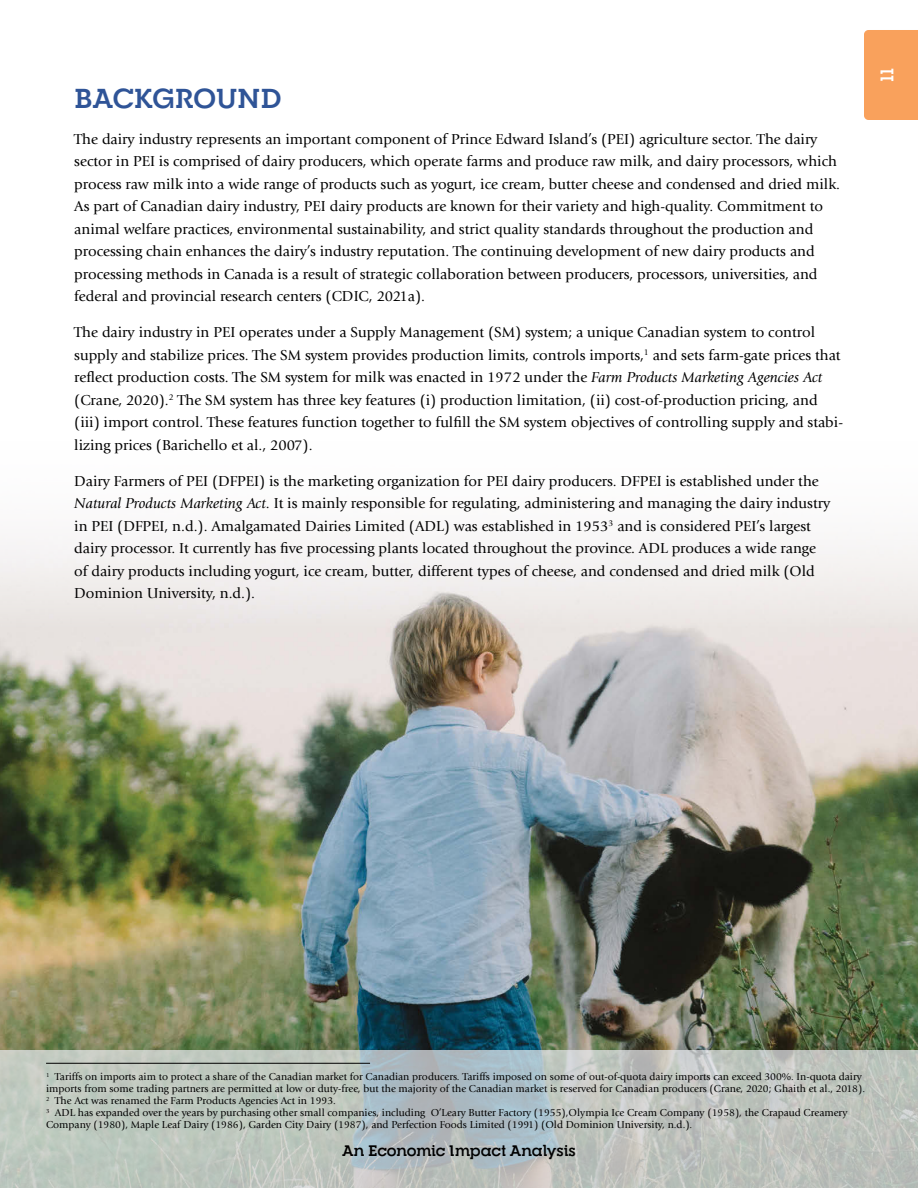
<style>
.page{position:relative;width:918px;height:1188px;background:#fff}
.page>*{position:absolute;margin:0;border:0;box-sizing:border-box;transform-origin:0 0}
.t1{font:700 27px "RNS Camelia";letter-spacing:-.005em;color:#2f5497}
.t2{font:700 18px "RNS Camelia";color:#fff}
.t3{font:15px/22.5px "Giovanni Std";color:#000}
.t4{font:700 15px "RNS Camelia";letter-spacing:-.01em;color:#000}
.t5{font:10.5px/12px "Giovanni Std";color:#000}
.s1{font-style:italic}
</style>
<div class="page">
<img style="left:0;top:539px;width:918px;height:512px">
<svg style="left:0;top:1051px;width:918px;height:137px;background:#bbc3bf"></svg>
<div style="left:864px;top:30px;width:54px;height:90px;background:#f9a15c"></div>
<hr style="left:46px;top:1063px;width:324px;height:1px;background:#000">
<h1 class="t1" style="left:74px;top:81px;width:209px">BACKGROUND</h1>
<p class="t3" style="left:74px;top:128px;width:767px">The dairy industry represents an important component of Prince Edward Island’s (PEI) agriculture sector. The dairy sector in PEI is comprised of dairy producers, which operate farms and produce raw milk, and dairy processors, which process raw milk into a wide range of products such as yogurt, ice cream, butter cheese and condensed and dried milk.<br>As part of Canadian dairy industry, PEI dairy products are known for their variety and high-quality. Commitment to animal welfare practices, environmental sustainability, and strict quality standards throughout the production and processing chain enhances the dairy’s industry reputation. The continuing development of new dairy products and processing methods in Canada is a result of strategic collaboration between producers, processors, universities, and federal and provincial research centers (CDIC, 2021a).</p>
<p class="t3" style="left:74px;top:321px;width:770px">The dairy industry in PEI operates under a Supply Management (SM) system; a unique Canadian system to control supply and stabilize prices. The SM system provides production limits, controls imports,<sup>1</sup> and sets farm-gate prices that reflect production costs. The SM system for milk was enacted in 1972 under the <span class="s1">Farm Products Marketing Agencies Act </span>(Crane, 2020).<sup>2</sup> The SM system has three key features (i) production limitation, (ii) cost-of-production pricing, and (iii) import control. These features function together to fulfill the SM system objectives of controlling supply and stabi&shy;lizing prices (Barichello et al., 2007).</p>
<p class="t3" style="left:74px;top:470px;width:758px">Dairy Farmers of PEI (DFPEI) is the marketing organization for PEI dairy producers. DFPEI is established under the <span class="s1">Natural Products Marketing Act</span>. It is mainly responsible for regulating, administering and managing the dairy industry in PEI (DFPEI, n.d.). Amalgamated Dairies Limited (ADL) was established in 1953<sup>3</sup> and is considered PEI’s largest dairy processor. It currently has five processing plants located throughout the province. ADL produces a wide range of dairy products including yogurt, ice cream, butter, different types of cheese, and condensed and dried milk (Old Dominion University, n.d.).</p>
<p class="t2" style="left:876px;top:82px;width:16px;rotate:-90deg">11</p>
<p class="t5" style="left:46px;top:1071px;width:820px"><sup>1</sup> Tariffs on imports aim to protect a share of the Canadian market for Canadian producers. Tariffs imposed on some of out-of-quota dairy imports can exceed 300%. In-quota dairy imports from some trading partners are permitted at low or duty-free, but the majority of the Canadian market is reserved for Canadian producers (Crane, 2020; Ghaith et al., 2018).<br><sup>2</sup> The Act was renamed the Farm Products Agencies Act in 1993.<br><sup>3</sup> ADL has expanded over the years by purchasing other small companies, including O’Leary Butter Factory (1955),Olympia Ice Cream Company (1958), the Crapaud Creamery Company (1980), Maple Leaf Dairy (1986), Garden City Dairy (1987), and Perfection Foods Limited (1991) (Old Dominion University, n.d.).</p>
<p class="t4" style="left:342px;top:1142px;width:235px">An Economic Impact Analysis</p>
</div>
